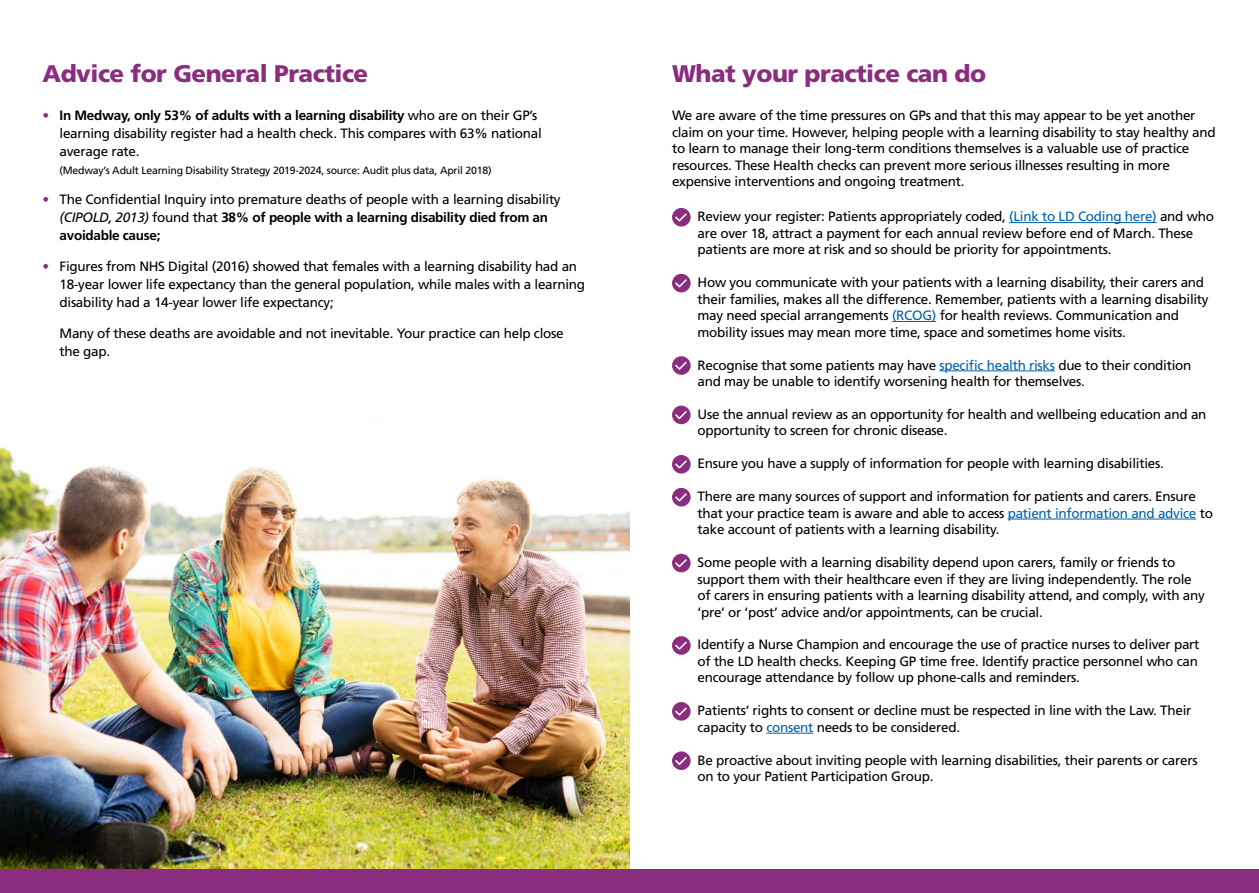
<style>
.page{position:relative;width:1259px;height:893px;background:#fff}
.page>*{position:absolute;margin:0;border:0;box-sizing:border-box;transform-origin:0 0}
.t1{font:900 24px "Frutiger";letter-spacing:-.02em;color:#8a2d7f}
.t2{font:13.5px/16.5px "Frutiger";letter-spacing:-.02em;color:#000}
.t3{font:10.5px "Frutiger";letter-spacing:-.02em;color:#000}
.s1{color:#8a2d7f}
.s2{font-weight:700}
.s3{font-style:italic}
.s4{color:#0061ad}
</style>
<div class="page">
<hr style="left:1009px;top:222px;width:147px;height:1px;background:#0061ad">
<hr style="left:892px;top:321px;width:44px;height:1px;background:#0061ad">
<hr style="left:939px;top:370px;width:116px;height:1px;background:#0061ad">
<hr style="left:1007px;top:519px;width:189px;height:1px;background:#0061ad">
<hr style="left:766px;top:733px;width:47px;height:1px;background:#0061ad">
<img style="left:0;top:447px;width:629px;height:423px">
<svg style="left:672px;top:455px;width:18px;height:19px"></svg>
<svg style="left:672px;top:488px;width:18px;height:18px"></svg>
<svg style="left:672px;top:554px;width:18px;height:18px"></svg>
<svg style="left:672px;top:636px;width:18px;height:19px"></svg>
<svg style="left:672px;top:702px;width:18px;height:19px"></svg>
<svg style="left:672px;top:751px;width:18px;height:19px"></svg>
<div style="left:0;top:870px;width:1259px;height:23px;background:#8a2d7f"></div>
<svg style="left:672px;top:208px;width:18px;height:19px"></svg>
<svg style="left:672px;top:274px;width:18px;height:18px"></svg>
<svg style="left:672px;top:356px;width:18px;height:19px"></svg>
<svg style="left:672px;top:406px;width:18px;height:18px"></svg>
<h2 class="t1" style="left:43px;top:60px;width:327px">Advice for General Practice</h2>
<p class="t2" style="left:60px;top:106px;width:484px;line-height:18px;text-indent:-17px"><span class="s1">•</span> <span class="s2">In Medway, only 53% of adults with a learning disability</span> who are on their GP’s learning disability register had a health check. This compares with 63% national average rate.</p>
<p class="t3" style="left:60px;top:164px;width:433px">(Medway’s Adult Learning Disability Strategy 2019-2024, source: Audit plus data, April 2018)</p>
<p class="t2" style="left:60px;top:191px;width:503px;line-height:18px;text-indent:-17px"><span class="s1">•</span> The Confdential Inquiry into premature deaths of people with a learning disability <span class="s3">(CIPOLD, 2013)</span> found that <span class="s2">38% of people with a learning disability died from an avoidable cause;</span></p>
<p class="t2" style="left:60px;top:257px;width:527px;line-height:18px;text-indent:-17px"><span class="s1">•</span> Figures from NHS Digital (2016) showed that females with a learning disability had an<br>18-year lower life expectancy than the general population, while males with a learning disability had a 14-year lower life expectancy;</p>
<p class="t2" style="left:60px;top:324px;width:505px;line-height:18px">Many of these deaths are avoidable and not inevitable. Your practice can help close the gap.</p>
<h2 class="t1" style="left:672px;top:60px;width:315px">What your practice can do</h2>
<p class="t2" style="left:672px;top:107px;width:545px">We are aware of the time pressures on GPs and that this may appear to be yet another claim on your time. However, helping people with a learning disability to stay healthy and to learn to manage their long-term conditions themselves is a valuable use of practice resources. These Health checks can prevent more serious illnesses resulting in more expensive interventions and ongoing treatment.</p>
<p class="t2" style="left:697px;top:208px;width:518px">Review your register: Patients appropriately coded, <span class="s4">(Link to LD Coding here)</span> and who are over 18, attract a payment for each annual review before end of March. These patients are more at risk and so should be priority for appointments.</p>
<p class="t2" style="left:697px;top:274px;width:513px">How you communicate with your patients with a learning disability, their carers and their families, makes all the difference. Remember, patients with a learning disability may need special arrangements <span class="s4">(RCOG)</span> for health reviews. Communication and mobility issues may mean more time, space and sometimes home visits.</p>
<p class="t2" style="left:697px;top:356px;width:495px">Recognise that some patients may have <span class="s4">specifc health risks</span> due to their condition and may be unable to identify worsening health for themselves.</p>
<p class="t2" style="left:697px;top:406px;width:510px">Use the annual review as an opportunity for health and wellbeing education and an</p>
<p class="t2" style="left:697px;top:422px;width:251px">opportunity to screen for chronic disease.</p>
<p class="t2" style="left:697px;top:455px;width:468px">Ensure you have a supply of information for people with learning disabilities.</p>
<p class="t2" style="left:697px;top:488px;width:517px">There are many sources of support and information for patients and carers. Ensure that your practice team is aware and able to access <span class="s4">patient information and advice</span> to take account of patients with a learning disability.</p>
<p class="t2" style="left:697px;top:554px;width:509px">Some people with a learning disability depend upon carers, family or friends to support them with their healthcare even if they are living independently. The role of carers in ensuring patients with a learning disability attend, and comply, with any ‘pre’ or ‘post’ advice and/or appointments, can be crucial.</p>
<p class="t2" style="left:697px;top:636px;width:503px;text-align:justify">Identify a Nurse Champion and encourage the use of practice nurses to deliver part of the LD health checks. Keeping GP time free. Identify practice personnel who can encourage attendance by follow up phone-calls and reminders.</p>
<p class="t2" style="left:697px;top:702px;width:495px">Patients’ rights to consent or decline must be respected in line with the Law. Their capacity to <span class="s4">consent</span> needs to be considered.</p>
<p class="t2" style="left:697px;top:752px;width:501px">Be proactive about inviting people with learning disabilities, their parents or carers on to your Patient Participation Group.</p>
</div>
